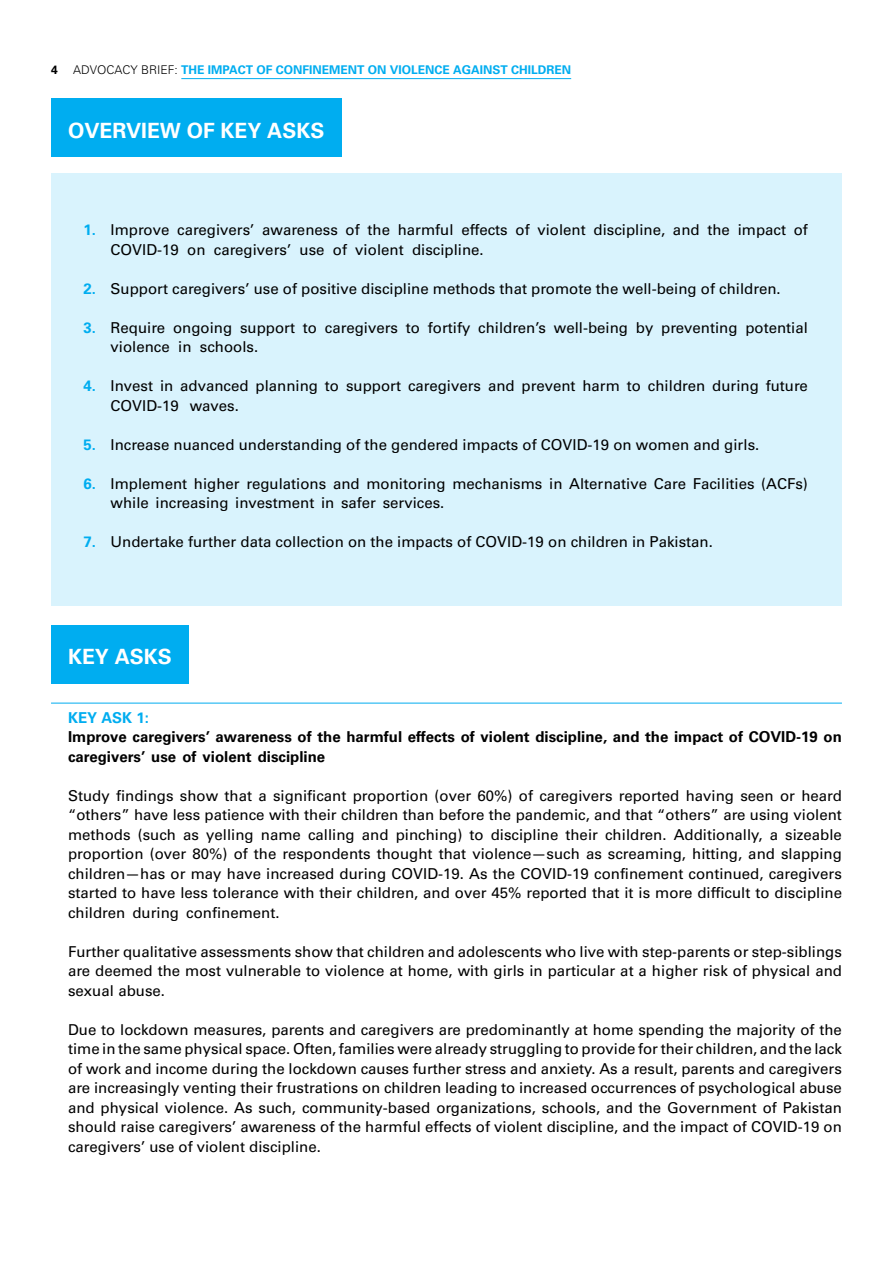
<style>
.page{position:relative;width:893px;height:1263px;background:#fff}
.page>*{position:absolute;margin:0;border:0;box-sizing:border-box;transform-origin:0 0}
.t1{font:21px "Univers LT 65 Bd";color:#fff}
.t2{font:15px/19.5px "Univers LT 55 Rm";color:#000}
.t3{font:15px/19.5px "Univers LT 65 Bd";color:#000}
.t4{font:15px "Univers LT 65 Bd";color:#00adf0}
.t5{font:12px "Univers LT 65 Bd";color:#00adf0}
.t6{font:12px "Univers LT 65 Bd";color:#000}
.s1{font-family:"Univers LT 45 Lt";color:#000}
.s2{font-family:"Univers LT 65 Bd";color:#00adf0}
</style>
<div class="page">
<hr style="left:181px;top:78px;width:390px;height:1px;background:#00adf0">
<div style="left:51px;top:98px;width:290px;height:59px;background:#00adf0"></div>
<div style="left:51px;top:173px;width:791px;height:433px;background:#d9f3fd"></div>
<div style="left:51px;top:625px;width:138px;height:58px;background:#00adf0"></div>
<hr style="left:51px;top:703px;width:791px;height:1px;background:#00adf0">
<p class="t6" style="left:51px;top:63px;width:8px">4</p>
<p class="t5" style="left:73px;top:63px;width:499px"><span class="s1">ADVOCACY BRIEF:</span> THE IMPACT OF CONFINEMENT ON VIOLENCE AGAINST CHILDREN</p>
<h1 class="t1" style="left:68px;top:118px;width:258px">OVERVIEW OF KEY ASKS</h1>
<p class="t2" style="left:111px;top:220px;width:699px;text-indent:-27px"><span class="s2">1.</span> Improve caregivers’ awareness of the harmful effects of violent discipline, and the impact of<br>COVID-19 on caregivers’ use of violent discipline.</p>
<p class="t2" style="left:84px;top:279px;width:699px"><span class="s2">2.</span> Support caregivers’ use of positive discipline methods that promote the well-being of children.</p>
<p class="t2" style="left:111px;top:318px;width:699px;text-indent:-27px"><span class="s2">3.</span> Require ongoing support to caregivers to fortify children’s well-being by preventing potential violence in schools.</p>
<p class="t2" style="left:111px;top:376px;width:699px;text-indent:-27px"><span class="s2">4.</span> Invest in advanced planning to support caregivers and prevent harm to children during future<br>COVID-19 waves.</p>
<p class="t2" style="left:84px;top:435px;width:677px"><span class="s2">5.</span> Increase nuanced understanding of the gendered impacts of COVID-19 on women and girls.</p>
<p class="t2" style="left:111px;top:474px;width:699px;text-indent:-27px"><span class="s2">6.</span> Implement higher regulations and monitoring mechanisms in Alternative Care Facilities (ACFs) while increasing investment in safer services.</p>
<p class="t2" style="left:84px;top:532px;width:631px"><span class="s2">7.</span> Undertake further data collection on the impacts of COVID-19 on children in Pakistan.</p>
<h1 class="t1" style="left:68px;top:644px;width:105px">KEY ASKS</h1>
<p class="t4" style="left:68px;top:708px;width:82px">KEY ASK 1:</p>
<p class="t3" style="left:68px;top:727px;width:775px">Improve caregivers’ awareness of the harmful effects of violent discipline, and the impact of COVID-19 on caregivers’ use of violent discipline</p>
<p class="t2" style="left:68px;top:786px;width:775px;text-align:justify">Study findings show that a significant proportion (over 60%) of caregivers reported having seen or heard “others” have less patience with their children than before the pandemic, and that “others” are using violent methods (such as yelling name calling and pinching) to discipline their children. Additionally, a sizeable proportion (over 80%) of the respondents thought that violence—such as screaming, hitting, and slapping children—has or may have increased during COVID-19. As the COVID-19 confinement continued, caregivers started to have less tolerance with their children, and over 45% reported that it is more difficult to discipline children during confinement.</p>
<p class="t2" style="left:68px;top:942px;width:775px;text-align:justify">Further qualitative assessments show that children and adolescents who live with step-parents or step-siblings are deemed the most vulnerable to violence at home, with girls in particular at a higher risk of physical and sexual abuse.</p>
<p class="t2" style="left:68px;top:1020px;width:775px;text-align:justify">Due to lockdown measures, parents and caregivers are predominantly at home spending the majority of the time in the same physical space. Often, families were already struggling to provide for their children, and the lack of work and income during the lockdown causes further stress and anxiety. As a result, parents and caregivers are increasingly venting their frustrations on children leading to increased occurrences of psychological abuse and physical violence. As such, community-based organizations, schools, and the Government of Pakistan should raise caregivers’ awareness of the harmful effects of violent discipline, and the impact of COVID-19 on caregivers’ use of violent discipline.</p>
</div>
